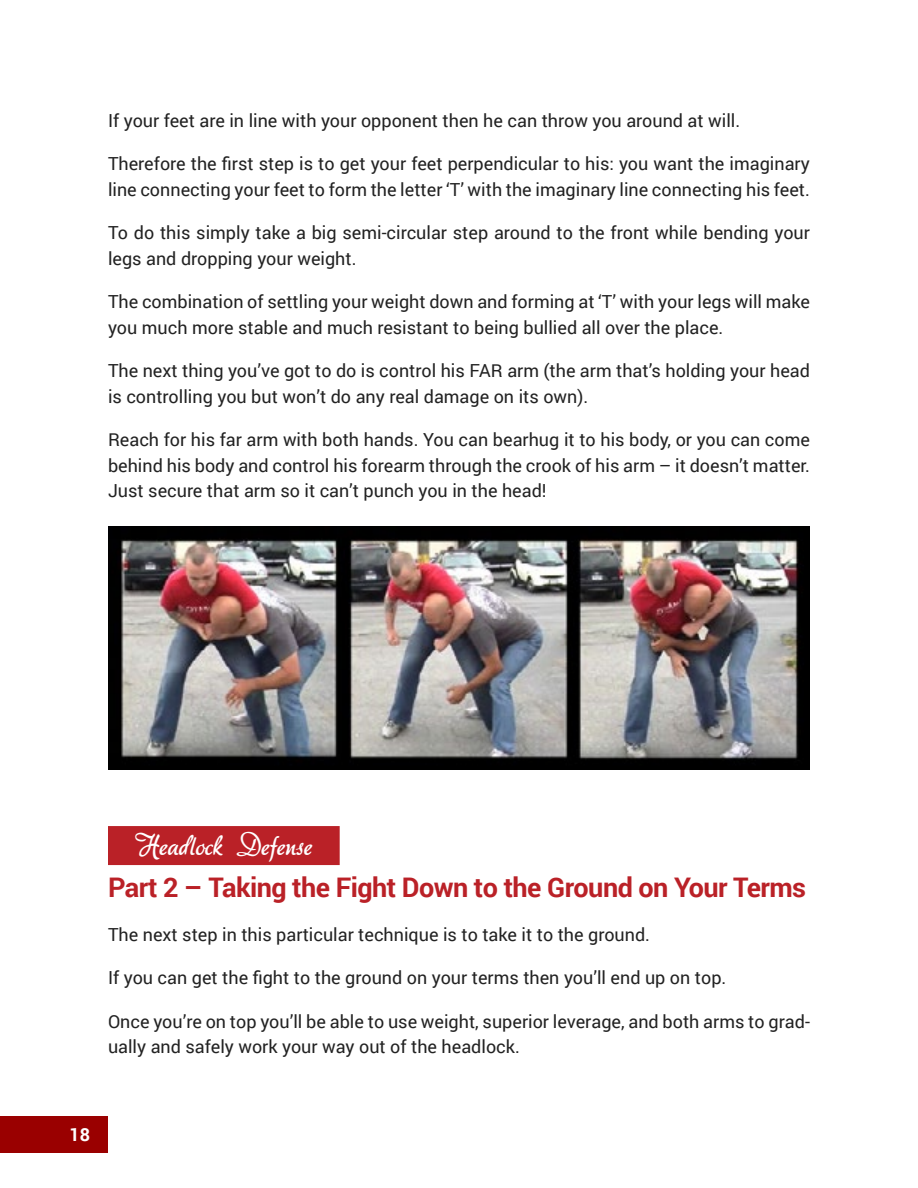
<style>
.page{position:relative;width:918px;height:1188px;background:#fff}
.page>*{position:absolute;margin:0;border:0;box-sizing:border-box;transform-origin:0 0}
.t1{font:700 27px "Roboto";letter-spacing:-.02em;color:#ba2127}
.t2{font:27px "aka Dora";color:#fff}
.t3{font:18px/25.5px "Roboto";color:#222}
.t4{font:700 18px "Roboto";color:#fff}
</style>
<div class="page">
<div style="left:0;top:1116px;width:108px;height:37px;background:#9a0000"></div>
<div style="left:108px;top:826px;width:232px;height:39px;background:#ba2127"></div>
<img style="left:108px;top:526px;width:702px;height:244px">
<p class="t3" style="left:108px;top:107px;width:634px">If your feet are in line with your opponent then he can throw you around at will.</p>
<p class="t3" style="left:108px;top:151px;width:704px">Therefore the first step is to get your feet perpendicular to his: you want the imaginary line connecting your feet to form the letter ‘T’ with the imaginary line connecting his feet.</p>
<p class="t3" style="left:108px;top:220px;width:704px">To do this simply take a big semi-circular step around to the front while bending your legs and dropping your weight.</p>
<p class="t3" style="left:108px;top:289px;width:704px">The combination of settling your weight down and forming at ‘T’ with your legs will make you much more stable and much resistant to being bullied all over the place.</p>
<p class="t3" style="left:108px;top:358px;width:704px">The next thing you’ve got to do is control his FAR arm (the arm that’s holding your head is controlling you but won’t do any real damage on its own).</p>
<p class="t3" style="left:108px;top:427px;width:704px;text-align:justify">Reach for his far arm with both hands. You can bearhug it to his body, or you can come behind his body and control his forearm through the crook of his arm – it doesn’t matter.<br>Just secure that arm so it can’t punch you in the head!</p>
<h1 class="t2" style="left:135px;top:828px;width:179px">Headlock Defense</h1>
<h1 class="t1" style="left:108px;top:869px;width:700px">Part 2 – Taking the Fight Down to the Ground on Your Terms</h1>
<p class="t3" style="left:108px;top:921px;width:544px">The next step in this particular technique is to take it to the ground.</p>
<p class="t3" style="left:108px;top:964px;width:620px">If you can get the fight to the ground on your terms then you’ll end up on top.</p>
<p class="t3" style="left:108px;top:1008px;width:703px">Once you’re on top you’ll be able to use weight, superior leverage, and both arms to grad&shy;ually and safely work your way out of the headlock.</p>
<p class="t4" style="left:69px;top:1122px;width:22px">18</p>
</div>
